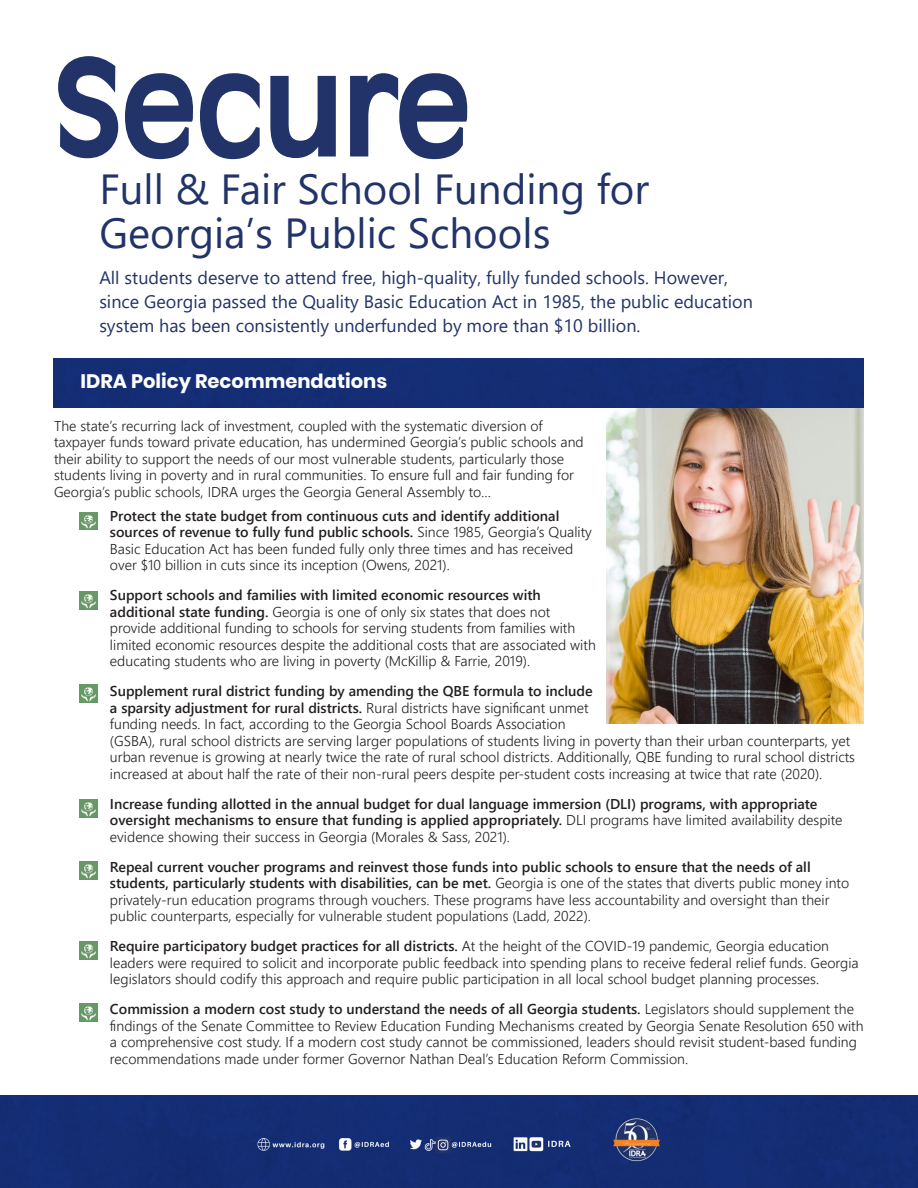
<style>
.page{position:relative;width:918px;height:1188px;background:#fff}
.page>*{position:absolute;margin:0;border:0;box-sizing:border-box;transform-origin:0 0}
.t1{font:700 127.5px "Antiqua 101";color:#213368}
.t2{font:42px/43.5px "Segoe UI";color:#213368}
.t3{font:700 19.5px "Poppins";color:#fff}
.t4{font:18px/24px "Segoe UI";color:#213368}
.t5{font:300 14.25px/16.5px "Segoe UI";color:#231f20}
.t6{font:600 14.25px/16.5px "Segoe UI";color:#231f20}
.s1{font-weight:600}
.s2{font-weight:300}
</style>
<div class="page">
<div style="left:1px;top:1095px;width:916px;height:93px;background:#142d74"></div>
<img style="left:606px;top:409px;width:258px;height:315px">
<div style="left:54px;top:358px;width:810px;height:50px;background:#142d75"></div>
<img style="left:79px;top:512px;width:18px;height:18px">
<img style="left:79px;top:591px;width:18px;height:18px">
<img style="left:79px;top:799px;width:18px;height:18px">
<img style="left:79px;top:685px;width:18px;height:18px">
<img style="left:79px;top:862px;width:18px;height:18px">
<img style="left:79px;top:942px;width:18px;height:18px">
<img style="left:79px;top:1003px;width:18px;height:18px">
<p class="t1" style="left:54px;top:18px;width:418px">SECURE</p>
<p class="t2" style="left:99px;top:164px;width:551px">Full &amp; Fair School Funding for<br>Georgia’s Public Schools</p>
<p class="t4" style="left:99px;top:264px;width:655px">All students deserve to attend free, high-quality, fully funded schools. However, since Georgia passed the Quality Basic Education Act in 1985, the public education system has been consistently underfunded by more than $10 billion.</p>
<p class="t3" style="left:81px;top:370px;width:308px">IDRA Policy Recommendations</p>
<p class="t5" style="left:54px;top:416px;width:531px">The state’s recurring lack of investment, coupled with the systematic diversion of taxpayer funds toward private education, has undermined Georgia’s public schools and their ability to support the needs of our most vulnerable students, particularly those students living in poverty and in rural communities. To ensure full and fair funding for Georgia’s public schools, IDRA urges the Georgia General Assembly to…</p>
<p class="t5" style="left:110px;top:506px;width:483px"><span class="s1">Protect the state budget from continuous cuts and identify additional sources of revenue to fully fund public schools.</span> Since 1985, Georgia’s Quality Basic Education Act has been funded fully only three times and has received over $10 billion in cuts since its inception (Owens, 2021).</p>
<p class="t5" style="left:110px;top:586px;width:487px"><span class="s1">Support schools and families with limited economic resources with additional state funding.</span> Georgia is one of only six states that does not provide additional funding to schools for serving students from families with limited economic resources despite the additional costs that are associated with educating students who are living in poverty (McKillip &amp; Farrie, 2019).</p>
<p class="t5" style="left:110px;top:682px;width:747px"><span class="s1">Supplement rural district funding by amending the QBE formula to include<br>a sparsity adjustment for rural districts.</span> Rural districts have significant unmet<br>funding needs. In fact, according to the Georgia School Boards Association<br>(GSBA), rural school districts are serving larger populations of students living in poverty than their urban counterparts, yet urban revenue is growing at nearly twice the rate of rural school districts. Additionally, QBE funding to rural school districts increased at about half the rate of their non-rural peers despite per-student costs increasing at twice that rate (2020).</p>
<p class="t6" style="left:110px;top:794px;width:734px">Increase funding allotted in the annual budget for dual language immersion (DLI) programs, with appropriate oversight mechanisms to ensure that funding is applied appropriately. <span class="s2">DLI programs have limited availability despite evidence showing their success in Georgia (Morales &amp; Sass, 2021).</span></p>
<p class="t5" style="left:110px;top:857px;width:741px"><span class="s1">Repeal current voucher programs and reinvest those funds into public schools to ensure that the needs of all students, particularly students with disabilities, can be met.</span> Georgia is one of the states that diverts public money into privately-run education programs through vouchers. These programs have less accountability and oversight than their public counterparts, especially for vulnerable student populations (Ladd, 2022).</p>
<p class="t5" style="left:110px;top:937px;width:750px"><span class="s1">Require participatory budget practices for all districts.</span> At the height of the COVID-19 pandemic, Georgia education leaders were required to solicit and incorporate public feedback into spending plans to receive federal relief funds. Georgia legislators should codify this approach and require public participation in all local school budget planning processes.</p>
<p class="t5" style="left:110px;top:1000px;width:755px"><span class="s1">Commission a modern cost study to understand the needs of all Georgia students.</span> Legislators should supplement the findings of the Senate Committee to Review Education Funding Mechanisms created by Georgia Senate Resolution 650 with a comprehensive cost study. If a modern cost study cannot be commissioned, leaders should revisit student-based funding recommendations made under former Governor Nathan Deal’s Education Reform Commission.</p>
</div>
